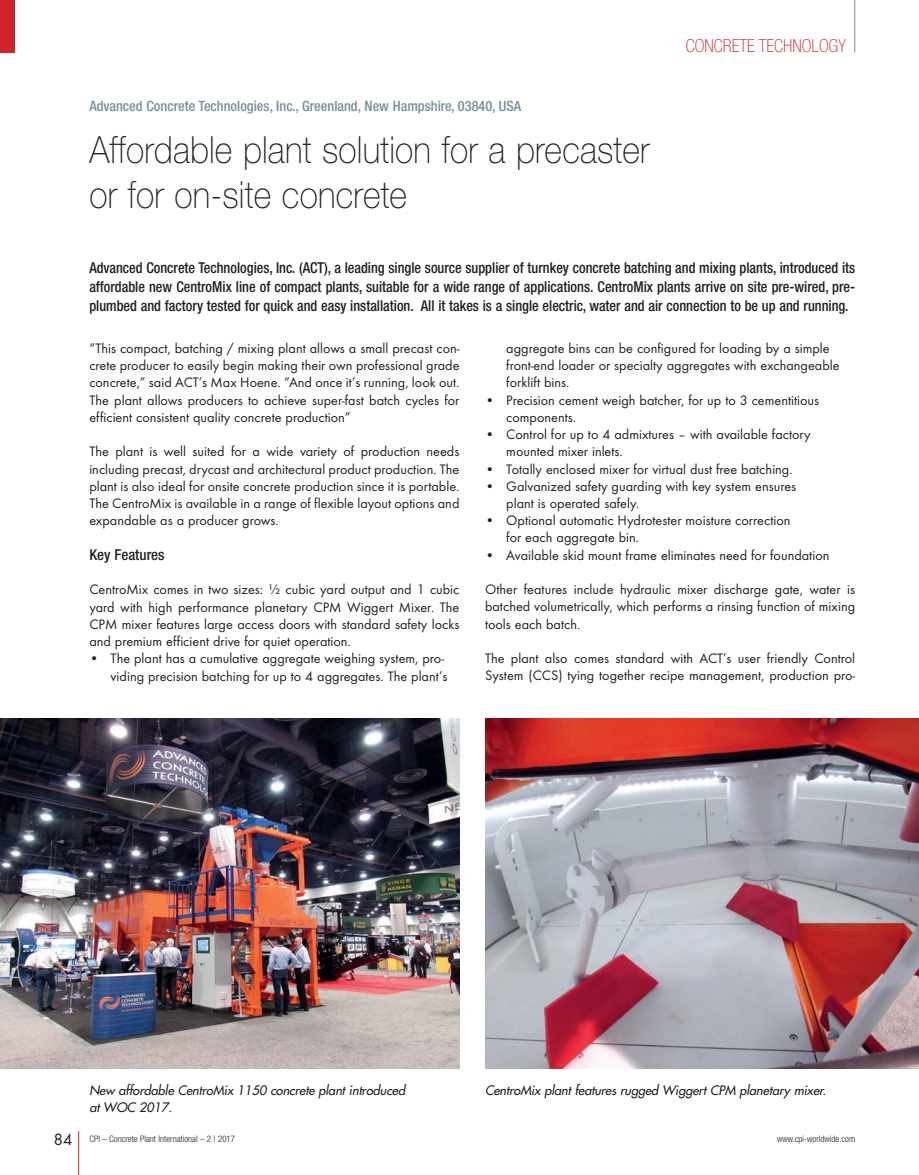
<style>
.page{position:relative;width:919px;height:1175px;background:#fff}
.page>*{position:absolute;margin:0;border:0;box-sizing:border-box;transform-origin:0 0}
.t1{font:100 37.5px/45px "Helvetica Neue";letter-spacing:.005em;color:#231f20;scale:.9 1}
.t2{font:100 condensed 18px "Helvetica Neue";color:#d1232a}
.t3{font:500 condensed 15px/18.8px "Helvetica Neue";color:#231f20;text-align:justify;scale:.95 1}
.t4{font:500 condensed 15px "Helvetica Neue";color:#231f20}
.t5{font:14.25px/17.2px "Futura T";color:#231f20}
.t6{font:500 condensed 14.25px "Helvetica Neue";color:#73909f}
.t7{font:italic 12.75px/17.2px "Futura";letter-spacing:-.005em;color:#231f20}
.t8{font:300 condensed 9px "Helvetica Neue";color:#231f20}
.s1{font-family:"Futura";font-weight:400;font-stretch:normal;font-size:15px}
</style>
<div class="page">
<hr style="left:78px;top:1131px;width:1px;height:44px;background:#d1232a">
<hr style="left:854px;top:0;width:1px;height:53px;background:#73909f">
<div style="left:0;top:0;width:15px;height:53px;background:#d1232a"></div>
<img style="left:0;top:718px;width:459px;height:350px">
<img style="left:485px;top:718px;width:433px;height:350px">
<p class="t6" style="left:89px;top:101px;width:433px">Advanced Concrete Technologies, Inc., Greenland, New Hampshire, 03840, USA</p>
<h1 class="t1" style="left:89px;top:130px;width:624px">Affordable plant solution for a precaster or for on-site concrete</h1>
<p class="t2" style="left:685px;top:39px;width:162px">CONCRETE TECHNOLOGY</p>
<p class="t3" style="left:89px;top:260px;width:807px">Advanced Concrete Technologies, Inc. (ACT), a leading single source supplier of turnkey concrete batching and mixing plants, introduced its affordable new CentroMix line of compact plants, suitable for a wide range of applications. CentroMix plants arrive on site pre-wired, pre&shy;plumbed and factory tested for quick and easy installation. All it takes is a single electric, water and air connection to be up and running.</p>
<p class="t5" style="left:89px;top:341px;width:371px;text-align:justify">“This compact, batching / mixing plant allows a small precast con&shy;crete producer to easily begin making their own professional grade concrete,” said ACT’s Max Hoene. “And once it’s running, look out.<br>The plant allows producers to achieve super-fast batch cycles for efficient consistent quality concrete production”</p>
<p class="t5" style="left:89px;top:444px;width:371px;text-align:justify">The plant is well suited for a wide variety of production needs including precast, drycast and architectural product production. The plant is also ideal for onsite concrete production since it is portable.<br>The CentroMix is available in a range of flexible layout options and expandable as a producer grows.</p>
<p class="t4" style="left:89px;top:549px;width:77px">Key Features</p>
<p class="t5" style="left:89px;top:582px;width:371px;text-align:justify">CentroMix comes in two sizes: ½ cubic yard output and 1 cubic yard with high performance planetary CPM Wiggert Mixer. The CPM mixer features large access doors with standard safety locks and premium efficient drive for quiet operation.</p>
<p class="t5" style="left:89px;top:651px;width:359px;text-align:right">• The plant has a cumulative aggregate weighing system, pro&shy;viding precision batching for up to 4 aggregates. The plant’s</p>
<p class="t5" style="left:506px;top:341px;width:335px">aggregate bins can be configured for loading by a simple front-end loader or specialty aggregates with exchangeable forklift bins.</p>
<p class="t5" style="left:506px;top:392px;width:314px;text-indent:-21px">• Precision cement weigh batcher, for up to 3 cementitious components.</p>
<p class="t5" style="left:506px;top:427px;width:306px;text-indent:-21px">• Control for up to 4 admixtures – with available factory mounted mixer inlets.</p>
<p class="t5" style="left:485px;top:461px;width:309px">• Totally enclosed mixer for virtual dust free batching.</p>
<p class="t5" style="left:506px;top:478px;width:291px;text-indent:-21px">• Galvanized safety guarding with key system ensures plant is operated safely.</p>
<p class="t5" style="left:506px;top:513px;width:286px;text-indent:-21px">• Optional automatic Hydrotester moisture correction for each aggregate bin.</p>
<p class="t5" style="left:485px;top:547px;width:346px">• Available skid mount frame eliminates need for foundation</p>
<p class="t5" style="left:485px;top:582px;width:371px;text-align:justify">Other features include hydraulic mixer discharge gate, water is batched volumetrically, which performs a rinsing function of mixing tools each batch.</p>
<p class="t5" style="left:485px;top:651px;width:371px">The plant also comes standard with ACT’s user friendly Control<br>System (CCS) tying together recipe management, production pro -</p>
<p class="t7" style="left:89px;top:1082px;width:319px">New affordable CentroMix 1150 concrete plant introduced at WOC 2017.</p>
<p class="t7" style="left:485px;top:1082px;width:345px">CentroMix plant features rugged Wiggert CPM planetary mixer.</p>
<p class="t8" style="left:54px;top:1135px;width:183px"><span class="s1">84</span> CPI – Concrete Plant International – 2 | 2017</p>
<p class="t8" style="left:777px;top:1135px;width:80px">www.cpi-worldwide.com</p>
</div>
